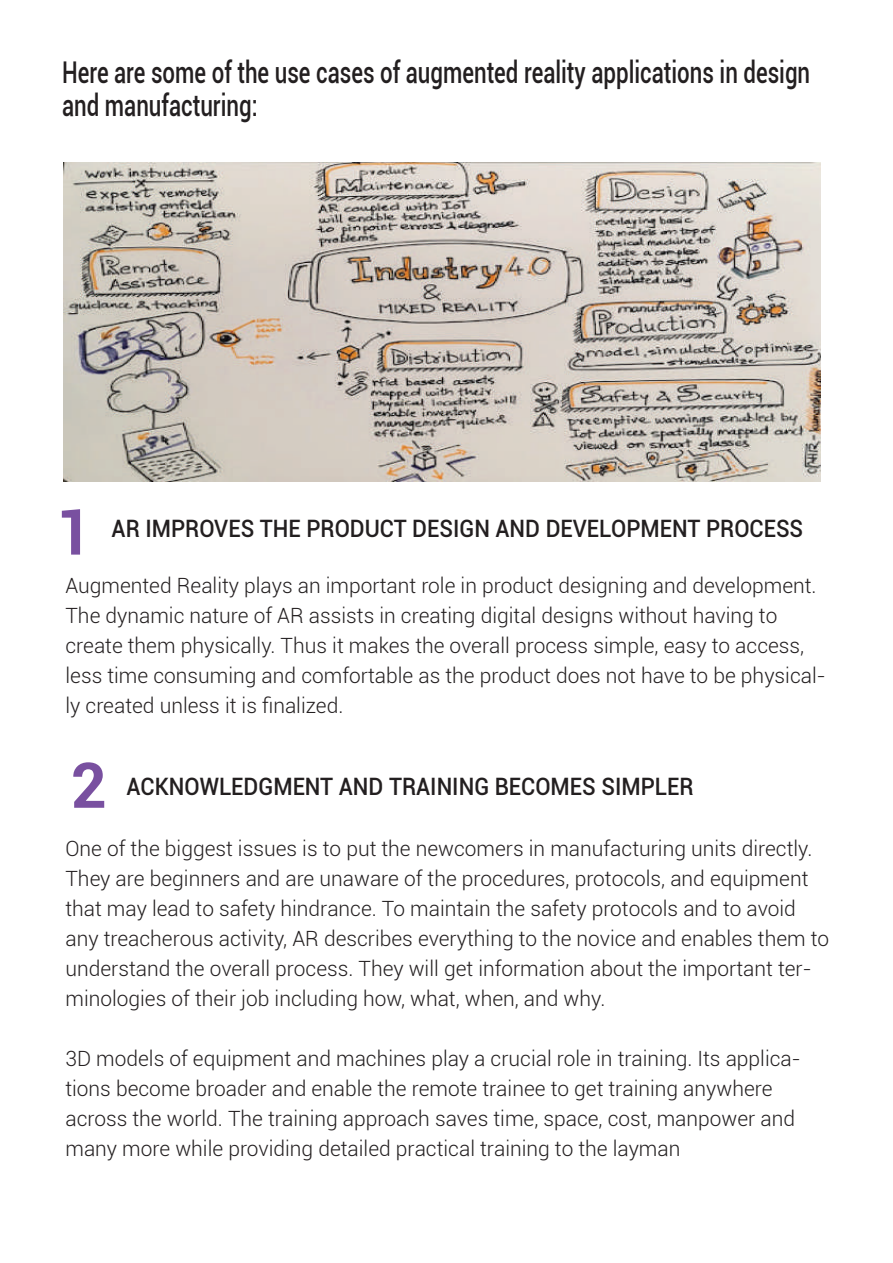
<style>
.page{position:relative;width:893px;height:1263px;background:#fff}
.page>*{position:absolute;margin:0;border:0;box-sizing:border-box;transform-origin:0 0}
.t1{font:700 63px "Roboto";color:#7950a0}
.t2{font:500 30px/33px "Roboto";color:#231f20;scale:.74 1}
.t3{font:500 24px "Roboto";color:#231f20;scale:.92 1}
.t4{font:300 21px/30px "Roboto";color:#231f20}
</style>
<div class="page">
<img style="left:64px;top:163px;width:757px;height:319px">
<h2 class="t2" style="left:62px;top:54px;width:1012px">Here are some of the use cases of augmented reality applications in design and manufacturing:</h2>
<h1 class="t1" style="left:56px;top:488px;width:38px">1</h1>
<p class="t3" style="left:112px;top:512px;width:753px">AR IMPROVES THE PRODUCT DESIGN AND DEVELOPMENT PROCESS</p>
<p class="t4" style="left:65px;top:570px;width:762px">Augmented Reality plays an important role in product designing and development.<br>The dynamic nature of AR assists in creating digital designs without having to create them physically. Thus it makes the overall process simple, easy to access, less time consuming and comfortable as the product does not have to be physical&shy;ly created unless it is finalized.</p>
<h1 class="t1" style="left:71px;top:741px;width:38px">2</h1>
<p class="t3" style="left:127px;top:769px;width:618px">ACKNOWLEDGMENT AND TRAINING BECOMES SIMPLER</p>
<p class="t4" style="left:65px;top:832px;width:765px">One of the biggest issues is to put the newcomers in manufacturing units directly.<br>They are beginners and are unaware of the procedures, protocols, and equipment that may lead to safety hindrance. To maintain the safety protocols and to avoid any treacherous activity, AR describes everything to the novice and enables them to understand the overall process. They will get information about the important ter&shy;minologies of their job including how, what, when, and why.</p>
<p class="t4" style="left:65px;top:1042px;width:737px">3D models of equipment and machines play a crucial role in training. Its applica&shy;tions become broader and enable the remote trainee to get training anywhere across the world. The training approach saves time, space, cost, manpower and many more while providing detailed practical training to the layman</p>
</div>
